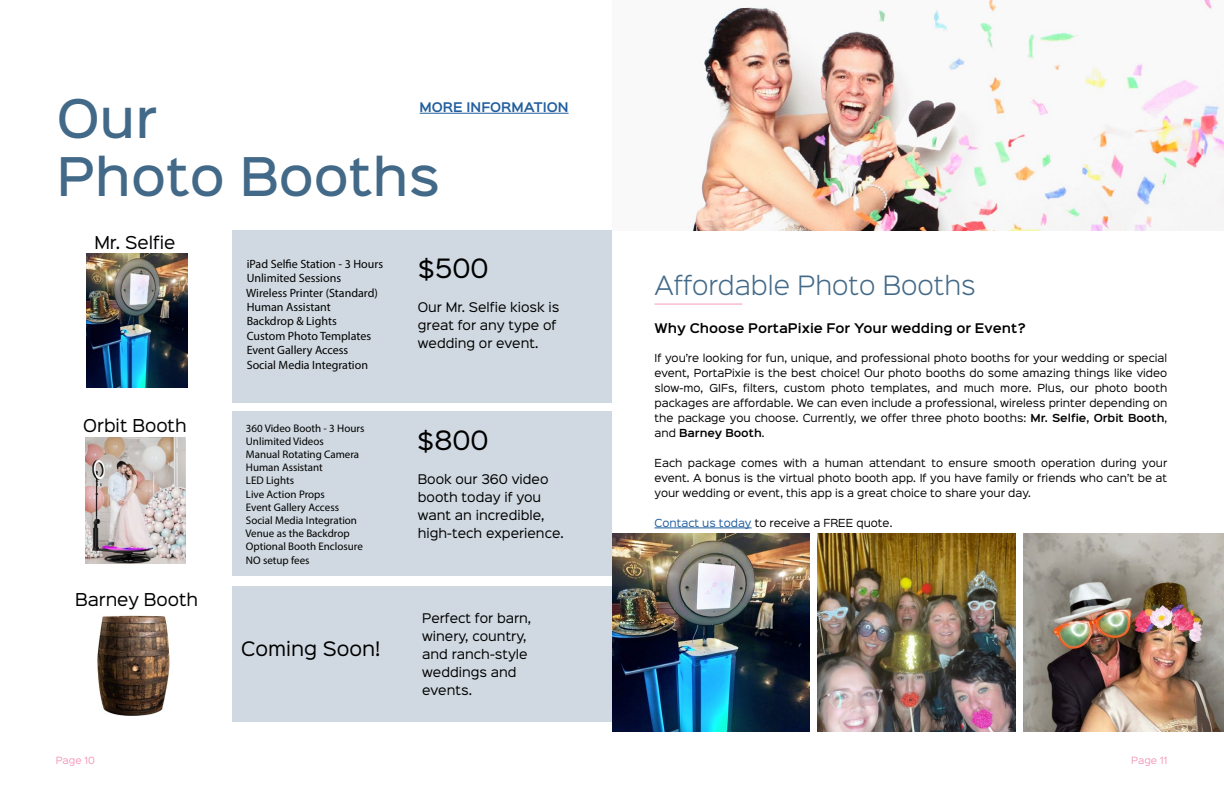
<style>
.page{position:relative;width:1224px;height:792px;background:#fff}
.page>*{position:absolute;margin:0;border:0;box-sizing:border-box;transform-origin:0 0}
.t1{font:500 48px/57.6px "Sinkin Sans 500";color:#426988}
.t2{font:300 24px "Sinkin Sans 300";color:#426988}
.t3{font:24px "Sinkin Sans 400";color:#000}
.t4{font:18px "Sinkin Sans 400";color:#000}
.t5{font:16px "Sinkin Sans 400";color:#000}
.t6{font:12px/18px "Sinkin Sans 400";color:#000}
.t7{font:12px/14.4px "Myriad Pro";color:#000}
.t8{font:600 12px "Sinkin Sans 600";color:#000}
.t9{font:600 12px "Sinkin Sans 600";color:#215e9e}
.t10{font:11px/13.2px "Myriad Pro";color:#000}
.t11{font:10px/15px "Sinkin Sans 400";color:#000;text-align:justify}
.t12{font:600 10px "Sinkin Sans 600";color:#000}
.t13{font:9px "Sinkin Sans 400";color:#f49abd}
.s1{font-family:"Sinkin Sans 600";font-weight:600}
.s2{font-family:"Sinkin Sans 400";font-weight:400}
.s3{color:#215e9e}
</style>
<div class="page">
<img style="left:612px;top:534px;width:198px;height:197px">
<img style="left:818px;top:534px;width:198px;height:197px">
<img style="left:1024px;top:534px;width:200px;height:197px">
<img style="left:692px;top:0;width:532px;height:230px">
<div style="left:232px;top:230px;width:380px;height:173px;background:#d0d9e1"></div>
<div style="left:232px;top:411px;width:380px;height:165px;background:#d0d9e1"></div>
<div style="left:232px;top:586px;width:380px;height:135px;background:#d0d9e1"></div>
<img style="left:97px;top:616px;width:73px;height:99px">
<hr style="left:655px;top:304px;width:87px;height:1px;background:#f49abd">
<hr style="left:655px;top:528px;width:97px;height:1px;background:#215e9e">
<hr style="left:420px;top:113px;width:149px;height:1px;background:#215e9e">
<img style="left:87px;top:254px;width:100px;height:134px">
<img style="left:85px;top:437px;width:100px;height:127px">
<h1 class="t1" style="left:57px;top:86px;width:385px">Our<br>Photo Booths</h1>
<h3 class="t5" style="left:94px;top:229px;width:83px">Mr. Selfie</h3>
<p class="t9" style="left:420px;top:97px;width:150px">MORE INFORMATION</p>
<h3 class="t5" style="left:83px;top:412px;width:105px">Orbit Booth</h3>
<h3 class="t5" style="left:75px;top:586px;width:125px">Barney Booth</h3>
<p class="t7" style="left:246px;top:256px;width:138px">iPad Selfie Station - 3 Hours<br>Unlimited Sessions<br>Wireless Printer (Standard)<br>Human Assistant<br>Backdrop &amp; Lights<br>Custom Photo Templates<br>Event Gallery Access<br>Social Media Integration</p>
<h2 class="t3" style="left:418px;top:248px;width:72px">$500</h2>
<p class="t6" style="left:418px;top:297px;width:143px">Our Mr. Selfie kiosk is great for any type of wedding or event.</p>
<p class="t10" style="left:245px;top:421px;width:120px">360 Video Booth - 3 Hours<br>Unlimited Videos<br>Manual Rotating Camera<br>Human Assistant<br>LED Lights<br>Live Action Props<br>Event Gallery Access<br>Social Media Integration<br>Venue as the Backdrop<br>Optional Booth Enclosure<br>NO setup fees</p>
<h2 class="t3" style="left:417px;top:421px;width:73px">$800</h2>
<p class="t6" style="left:418px;top:469px;width:148px">Book our 360 video booth today if you want an incredible, high-tech experience.</p>
<h3 class="t4" style="left:241px;top:633px;width:141px">Coming Soon!</h3>
<p class="t6" style="left:422px;top:608px;width:111px">Perfect for barn, winery, country, and ranch-style weddings and events.</p>
<h2 class="t2" style="left:655px;top:265px;width:323px">Affordable Photo Booths</h2>
<p class="t8" style="left:655px;top:318px;width:373px">Why Choose PortaPixie For Your wedding or Event?</p>
<p class="t11" style="left:655px;top:349px;width:514px">If you’re looking for fun, unique, and professional photo booths for your wedding or special event, PortaPixie is the best choice! Our photo booths do some amazing things like video slow-mo, GIFs, filters, custom photo templates, and much more. Plus, our photo booth packages are affordable. We can even include a professional, wireless printer depending on the package you choose. Currently, we offer three photo booths: <span class="s1">Mr. Selfie, Orbit Booth</span>,</p>
<p class="t12" style="left:655px;top:424px;width:112px"><span class="s2">and</span> Barney Booth<span class="s2">.</span></p>
<p class="t11" style="left:655px;top:454px;width:514px">Each package comes with a human attendant to ensure smooth operation during your event. A bonus is the virtual photo booth app. If you have family or friends who can’t be at your wedding or event, this app is a great choice to share your day.</p>
<p class="t11" style="left:655px;top:514px;width:239px"><span class="s3">Contact us today</span> to receive a FREE quote.</p>
<p class="t13" style="left:56px;top:753px;width:41px">Page 10</p>
<p class="t13" style="left:1131px;top:753px;width:38px">Page 11</p>
</div>
